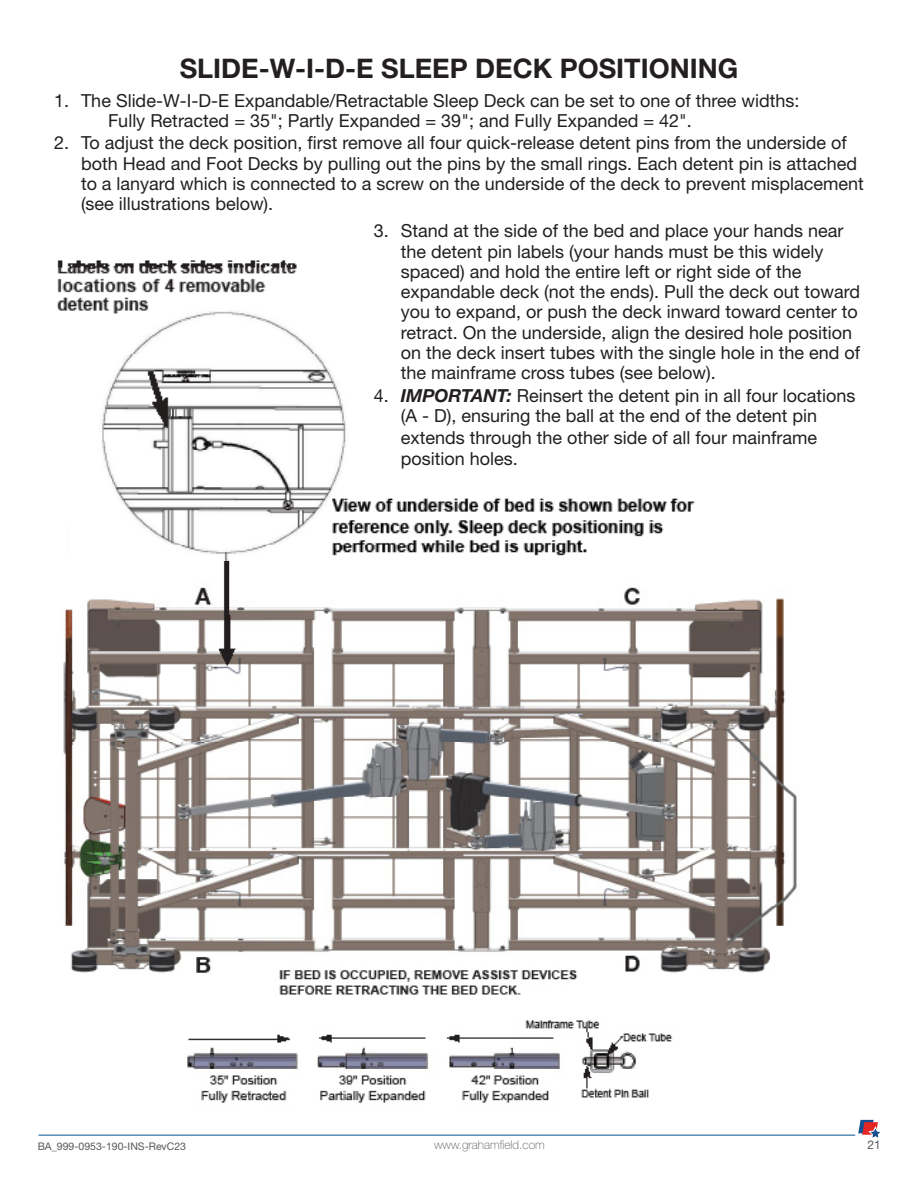
<style>
.page{position:relative;width:918px;height:1188px;background:#fff}
.page>*{position:absolute;margin:0;border:0;box-sizing:border-box;transform-origin:0 0}
.t1{font:700 27px "Helvetica Neue LT Std";color:#231f20}
.t2{font:18px/20.2px "Helvetica Neue LT Std";color:#231f20}
.t3{font:100 12px "Helvetica Neue LT Std";color:#57585a}
.t4{font:12px "Helvetica Neue LT Std";color:#57585a}
.t5{font:10.5px "Helvetica Neue LT Std";color:#57585a}
.s1{font-weight:700;font-style:italic}
</style>
<div class="page">
<img style="left:57px;top:260px;width:638px;height:302px">
<img style="left:63px;top:562px;width:734px;height:541px">
<div style="left:70px;top:512px;width:17px;height:65px;background:#fff"></div>
<hr style="left:38px;top:1135px;width:817px;height:1px;background:#005090">
<svg style="left:858px;top:1120px;width:22px;height:18px"></svg>
<h1 class="t1" style="left:180px;top:51px;width:560px">SLIDE-W-I-D-E SLEEP DECK POSITIONING</h1>
<p class="t2" style="left:108px;top:90px;width:693px;text-indent:-54px">1. The Slide-W-I-D-E Expandable/Retractable Sleep Deck can be set to one of three widths:<br>Fully Retracted = 35"; Partly Expanded = 39"; and Fully Expanded = 42".</p>
<p class="t2" style="left:81px;top:133px;width:784px;text-indent:-27px">2. To adjust the deck position, first remove all four quick-release detent pins from the underside of both Head and Foot Decks by pulling out the pins by the small rings. Each detent pin is attached to a lanyard which is connected to a screw on the underside of the deck to prevent misplacement (see illustrations below).</p>
<p class="t2" style="left:401px;top:221px;width:461px;text-indent:-27px">3. Stand at the side of the bed and place your hands near the detent pin labels (your hands must be this widely spaced) and hold the entire left or right side of the expandable deck (not the ends). Pull the deck out toward you to expand, or push the deck inward toward center to retract. On the underside, align the desired hole position on the deck insert tubes with the single hole in the end of the mainframe cross tubes (see below).</p>
<p class="t2" style="left:401px;top:384px;width:456px;line-height:21.1px;text-indent:-27px">4. <span class="s1">IMPORTANT:</span> Reinsert the detent pin in all four locations (A - D), ensuring the ball at the end of the detent pin extends through the other side of all four mainframe position holes.</p>
<p class="t5" style="left:38px;top:1140px;width:150px">BA_999-0953-190-INS-RevC23</p>
<p class="t3" style="left:434px;top:1138px;width:112px">www.grahamfield.com</p>
<p class="t4" style="left:867px;top:1138px;width:15px">21</p>
</div>
